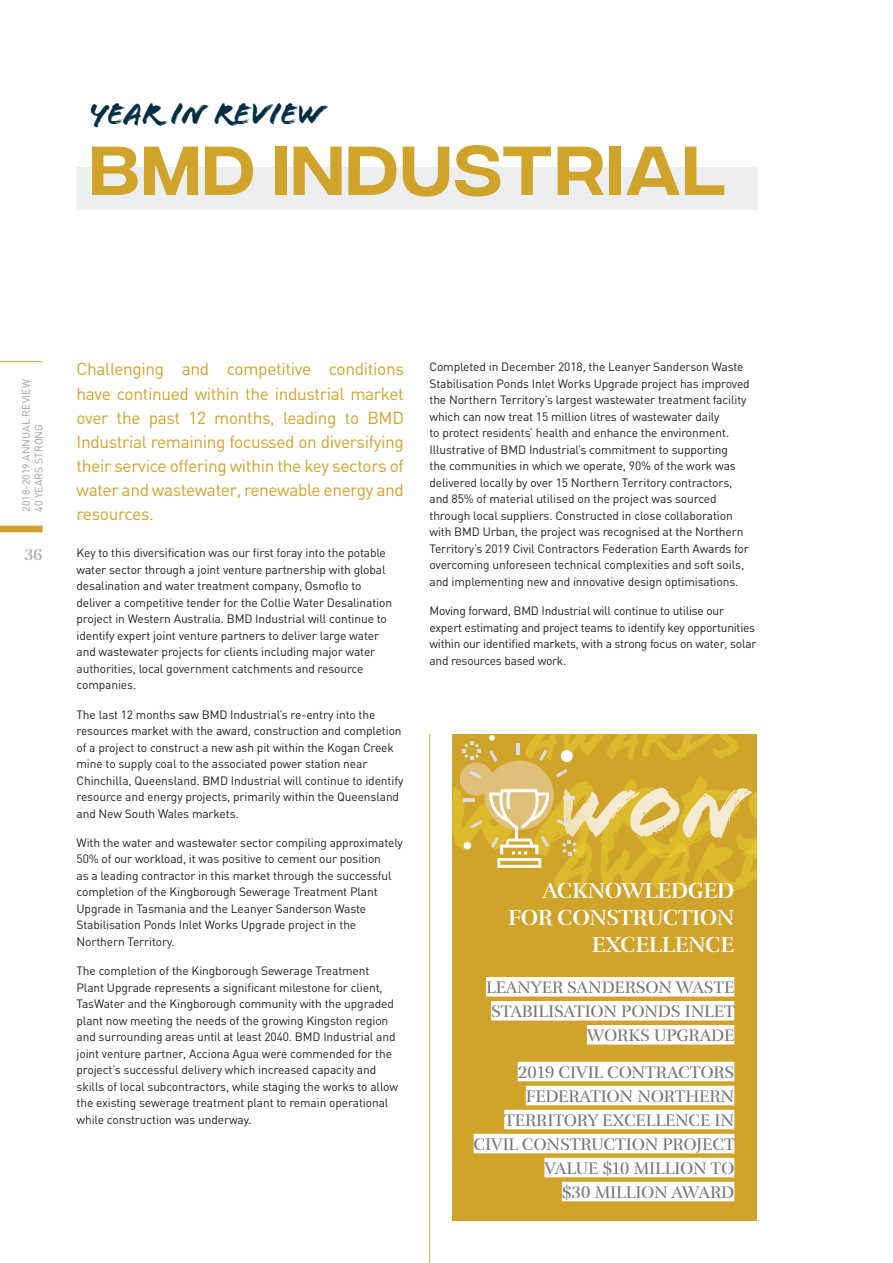
<style>
.page{position:relative;width:893px;height:1263px;background:#fff}
.page>*{position:absolute;margin:0;border:0;box-sizing:border-box;transform-origin:0 0}
.t1{font:82.5px "Flood Std";color:#f5ebd2}
.AR19_main_title_smal{font:69px "Integral CF";letter-spacing:.03em;color:#d0a32a}
.AR19_small_lead_in_h{font:31.5px "Flood Std";color:#002f45}
.AR19_project_award_p{font:22.5px/27px "Rufina Stencil Bold";letter-spacing:-.02em;color:#fff;text-align:right}
.AR19_intro_para{font:17.25px/24px "DIN";letter-spacing:-.02em;color:#d0a32a;text-align:justify}
.AR19_project_awards{font:17.25px/24px "Rufina Stencil Regular";letter-spacing:-.01em;color:#747578;text-align:right}
.t2{font:16.5px "Rufina Stencil Regular";color:#9d9fa2}
.AR19_body_copy{font:12px/16.5px "DIN";letter-spacing:-.01em;color:#231f20}
.t3{font:10.5px/12.6px "DIN";color:#9d9fa2}
</style>
<div class="page">
<div style="left:452px;top:734px;width:305px;height:486px;background:#d0a32a"></div>
<hr style="left:429px;top:734px;width:1px;height:529px;background:#d0a32a">
<div style="left:484px;top:760px;width:70px;height:70px;background:#e0c078;border-radius:50%"></div>
<div style="left:460px;top:762px;width:33px;height:34px;background:#e0c078;border-radius:50%"></div>
<svg style="left:452px;top:769px;width:305px;height:122px"></svg>
<svg style="left:462px;top:734px;width:277px;height:28px"></svg>
<div style="left:486px;top:977px;width:248px;height:19px;background:#fff"></div>
<div style="left:491px;top:1001px;width:243px;height:19px;background:#fff"></div>
<div style="left:587px;top:1025px;width:147px;height:19px;background:#fff"></div>
<div style="left:518px;top:1062px;width:216px;height:19px;background:#fff"></div>
<div style="left:526px;top:1086px;width:208px;height:19px;background:#fff"></div>
<div style="left:504px;top:1110px;width:230px;height:19px;background:#fff"></div>
<div style="left:474px;top:1134px;width:260px;height:19px;background:#fff"></div>
<div style="left:544px;top:1158px;width:190px;height:19px;background:#fff"></div>
<div style="left:562px;top:1182px;width:172px;height:19px;background:#fff"></div>
<div style="left:77px;top:167px;width:680px;height:43px;background:#eceef0"></div>
<div style="left:0;top:526px;width:43px;height:6px;background:#d0a32a"></div>
<hr style="left:0;top:361px;width:43px;height:1px;background:#d0a32a">
<p class="AR19_small_lead_in_h" style="left:89px;top:95px;width:236px">YEAR IN REVIEW</p>
<p class="AR19_main_title_smal" style="left:90px;top:133px;width:638px">BMD INDUSTRIAL</p>
<p class="t3" style="left:20px;top:512px;width:134px;rotate:-90deg">2018-2019 ANNUAL REVIEW<br>40 YEARS STRONG</p>
<h3 class="t2" style="left:24px;top:544px;width:20px">36</h3>
<p class="AR19_intro_para" style="left:77px;top:357px;width:329px">Challenging and competitive conditions have continued within the industrial market over the past 12 months, leading to BMD Industrial remaining focussed on diversifying their service offering within the key sectors of water and wastewater, renewable energy and resources.</p>
<p class="AR19_body_copy" style="left:77px;top:544px;width:317px">Key to this diversification was our first foray into the potable water sector through a joint venture partnership with global desalination and water treatment company, Osmoflo to deliver a competitive tender for the Collie Water Desalination project in Western Australia. BMD Industrial will continue to identify expert joint venture partners to deliver large water and wastewater projects for clients including major water authorities, local government catchments and resource companies.</p>
<p class="AR19_body_copy" style="left:77px;top:706px;width:328px">The last 12 months saw BMD Industrial’s re-entry into the resources market with the award, construction and completion of a project to construct a new ash pit within the Kogan Creek mine to supply coal to the associated power station near Chinchilla, Queensland. BMD Industrial will continue to identify resource and energy projects, primarily within the Queensland and New South Wales markets.</p>
<p class="AR19_body_copy" style="left:77px;top:834px;width:328px">With the water and wastewater sector compiling approximately 50% of our workload, it was positive to cement our position<br>as a leading contractor in this market through the successful completion of the Kingborough Sewerage Treatment Plant Upgrade in Tasmania and the Leanyer Sanderson Waste Stabilisation Ponds Inlet Works Upgrade project in the Northern Territory.</p>
<p class="AR19_body_copy" style="left:77px;top:962px;width:323px">The completion of the Kingborough Sewerage Treatment Plant Upgrade represents a significant milestone for client, TasWater and the Kingborough community with the upgraded plant now meeting the needs of the growing Kingston region and surrounding areas until at least 2040. BMD Industrial and joint venture partner, Acciona Agua were commended for the project’s successful delivery which increased capacity and skills of local subcontractors, while staging the works to allow the existing sewerage treatment plant to remain operational while construction was underway.</p>
<p class="AR19_body_copy" style="left:429px;top:358px;width:322px">Completed in December 2018, the Leanyer Sanderson Waste Stabilisation Ponds Inlet Works Upgrade project has improved the Northern Territory’s largest wastewater treatment facility which can now treat 15 million litres of wastewater daily<br>to protect residents’ health and enhance the environment.<br>Illustrative of BMD Industrial’s commitment to supporting<br>the communities in which we operate, 90% of the work was delivered locally by over 15 Northern Territory contractors, and 85% of material utilised on the project was sourced through local suppliers. Constructed in close collaboration with BMD Urban, the project was recognised at the Northern Territory’s 2019 Civil Contractors Federation Earth Awards for overcoming unforeseen technical complexities and soft soils, and implementing new and innovative design optimisations.</p>
<p class="AR19_body_copy" style="left:429px;top:602px;width:328px">Moving forward, BMD Industrial will continue to utilise our expert estimating and project teams to identify key opportunities within our identified markets, with a strong focus on water, solar and resources based work.</p>
<h1 class="t1" style="left:558px;top:764px;width:187px">WON</h1>
<p class="AR19_project_award_p" style="left:508px;top:877px;width:228px">ACKNOWLEDGED<br>FOR CONSTRUCTION<br>EXCELLENCE</p>
<p class="AR19_project_awards" style="left:486px;top:975px;width:250px">LEANYER SANDERSON WASTE<br>STABILISATION PONDS INLET<br>WORKS UPGRADE</p>
<p class="AR19_project_awards" style="left:474px;top:1060px;width:263px">2019 CIVIL CONTRACTORS<br>FEDERATION NORTHERN<br>TERRITORY EXCELLENCE IN<br>CIVIL CONSTRUCTION PROJECT<br>VALUE $10 MILLION TO<br>$30 MILLION AWARD</p>
</div>
